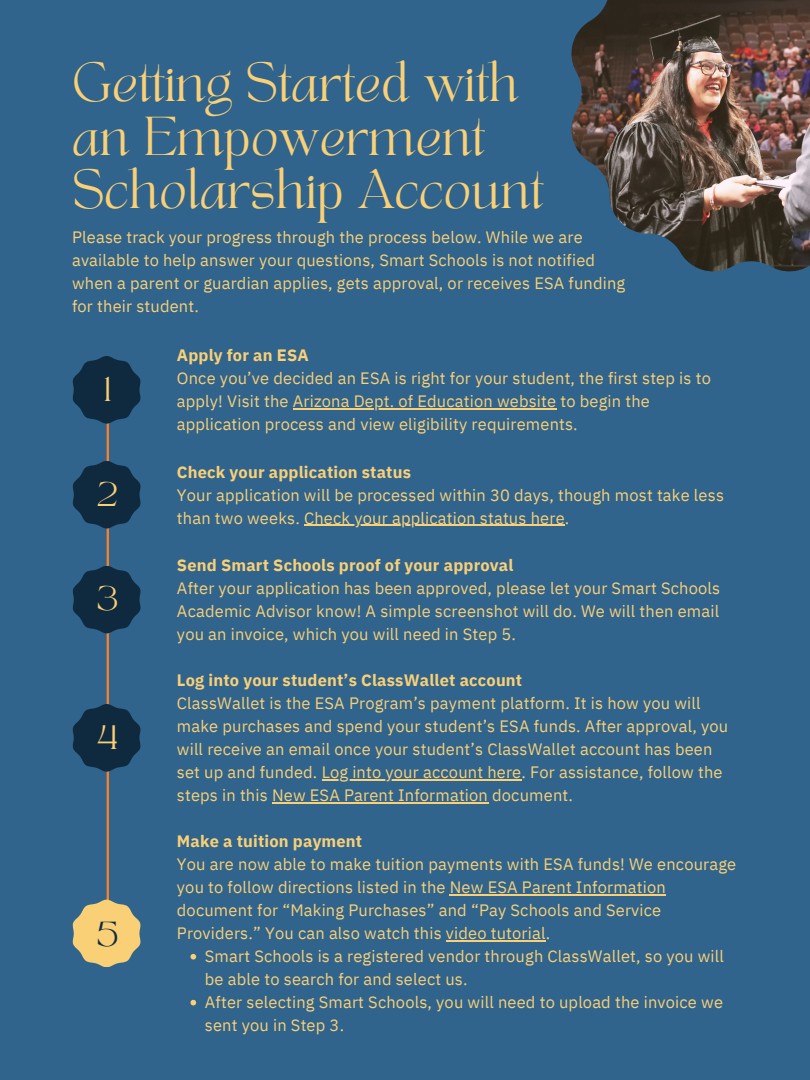
<style>
.page{position:relative;width:810px;height:1080px;background:#30648d}
.page>*{position:absolute;margin:0;border:0;box-sizing:border-box;transform-origin:0 0}
.t1{font:38.25px/53.4px "TANAEGEAN";color:#fad076}
.t2{font:23.69px "TANAEGEAN";color:#fad076}
.t3{font:23.69px "TANAEGEAN";color:#0f2a3f}
.t4{font:16.44px/23px "IBM Plex Sans";letter-spacing:.01em;color:#fad076}
.t5{font:700 16.44px "IBM Plex Sans";letter-spacing:.01em;color:#fad076}
</style>
<div class="page">
<hr style="left:107px;top:409px;width:2px;height:515px;background:#f5832e">
<svg style="left:72px;top:356px;width:69px;height:68px"></svg>
<svg style="left:72px;top:461px;width:69px;height:68px"></svg>
<svg style="left:72px;top:900px;width:69px;height:67px"></svg>
<svg style="left:72px;top:566px;width:69px;height:67px"></svg>
<svg style="left:72px;top:704px;width:69px;height:68px"></svg>
<img style="left:571px;top:0;width:239px;height:271px">
<hr style="left:293px;top:408px;width:263px;height:1px;background:#fad076">
<hr style="left:304px;top:524px;width:261px;height:2px;background:#fad076">
<hr style="left:322px;top:779px;width:199px;height:1px;background:#fad076">
<hr style="left:272px;top:802px;width:216px;height:1px;background:#fad076">
<svg style="left:191px;top:954px;width:5px;height:6px"></svg>
<svg style="left:191px;top:1000px;width:5px;height:5px"></svg>
<hr style="left:450px;top:894px;width:216px;height:2px;background:#fad076">
<hr style="left:446px;top:940px;width:100px;height:2px;background:#fad076">
<p class="t1" style="left:72px;top:62px;width:448px">Getting Started with</p>
<p class="t1" style="left:72px;top:115px;width:473px">an Empowerment<br>Scholarship Account</p>
<p class="t4" style="left:72px;top:225px;width:555px">Please track your progress through the process below. While we are available to help answer your questions, Smart Schools is not notified when a parent or guardian applies, gets approval, or receives ESA funding for their student.</p>
<p class="t2" style="left:104px;top:376px;width:9px">1</p>
<p class="t2" style="left:98px;top:480px;width:21px">2</p>
<p class="t2" style="left:97px;top:585px;width:23px">3</p>
<p class="t2" style="left:98px;top:723px;width:22px">4</p>
<p class="t3" style="left:97px;top:921px;width:23px">5</p>
<p class="t5" style="left:177px;top:344px;width:133px">Apply for an ESA</p>
<p class="t4" style="left:177px;top:367px;width:536px">Once you’ve decided an ESA is right for your student, the first step is to apply! Visit the Arizona Dept. of Education website to begin the application process and view eligibility requirements.</p>
<p class="t5" style="left:177px;top:461px;width:236px">Check your application status</p>
<p class="t4" style="left:177px;top:483px;width:549px">Your application will be processed within 30 days, though most take less than two weeks. Check your application status here.</p>
<p class="t5" style="left:177px;top:554px;width:338px">Send Smart Schools proof of your approval</p>
<p class="t4" style="left:177px;top:576px;width:545px;text-align:justify">After your application has been approved, please let your Smart Schools Academic Advisor know! A simple screenshot will do. We will then email you an invoice, which you will need in Step 5.</p>
<p class="t5" style="left:177px;top:669px;width:347px">Log into your student’s ClassWallet account</p>
<p class="t4" style="left:177px;top:692px;width:553px">ClassWallet is the ESA Program’s payment platform. It is how you will make purchases and spend your student’s ESA funds. After approval, you will receive an email once your student’s ClassWallet account has been set up and funded. Log into your account here. For assistance, follow the steps in this New ESA Parent Information document.</p>
<p class="t5" style="left:177px;top:831px;width:187px">Make a tuition payment</p>
<p class="t4" style="left:177px;top:853px;width:561px">You are now able to make tuition payments with ESA funds! We encourage you to follow directions listed in the New ESA Parent Information document for “Making Purchases” and “Pay Schools and Service Providers.” You can also watch this video tutorial.</p>
<p class="t4" style="left:205px;top:945px;width:521px">Smart Schools is a registered vendor through ClassWallet, so you will be able to search for and select us.</p>
<p class="t4" style="left:205px;top:991px;width:520px">After selecting Smart Schools, you will need to upload the invoice we sent you in Step 3.</p>
</div>
